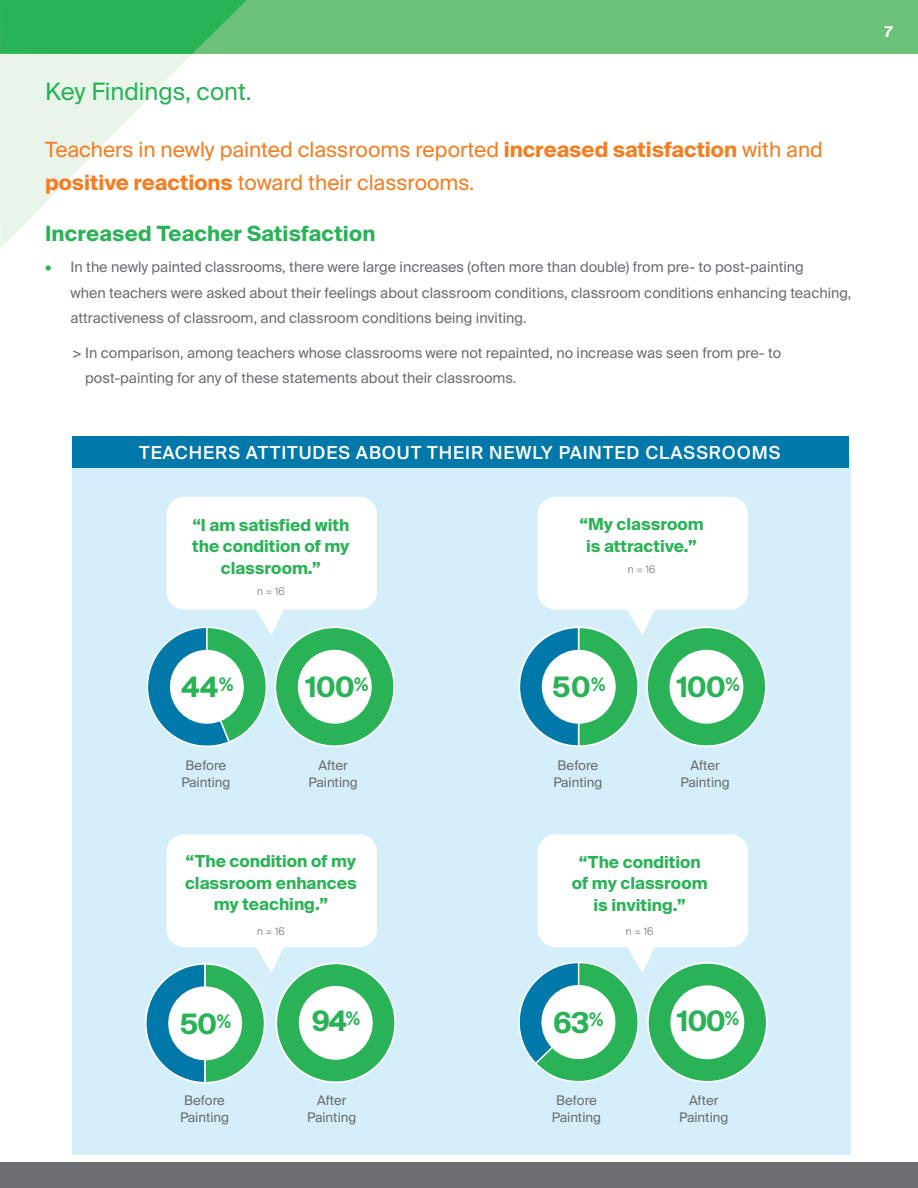
<style>
.page{position:relative;width:918px;height:1188px;background:#fff}
.page>*{position:absolute;margin:0;border:0;box-sizing:border-box;transform-origin:0 0}
.t1{font:700 28.95px "Suisse Intl";color:#2ab356}
.t2{font:700 28.2px "Suisse Intl";letter-spacing:-.04em;color:#2ab356}
.t3{font:24px "Suisse Intl";color:#2ab356}
.t4{font:21px/33px "Suisse Intl";color:#f47d21}
.t5{font:700 21px "Suisse Intl";letter-spacing:.01em;color:#2ab356}
.t6{font:500 18px "Suisse Intl";letter-spacing:.05em;color:#fff}
.t7{font:700 16.5px/21.6px "Suisse Intl";color:#2ab356;text-align:center}
.t8{font:700 15px "Suisse Intl";color:#fff}
.t9{font:14.4px/25.5px "Suisse Intl";color:#6c6d70}
.t10{font:13.2px/16.5px "Suisse Intl";color:#6c6d70;text-align:center}
.t11{font:300 10.5px "Suisse Intl";color:#6c6d70}
.s1{font-weight:700}
.s2{color:#2ab356}
</style>
<div class="page">
<div style="left:0;top:0;width:918px;height:54px;background:#6cc17b"></div>
<svg style="left:0;top:0;width:247px;height:249px"></svg>
<div style="left:0;top:1163px;width:918px;height:25px;background:#6c6d70"></div>
<div style="left:72px;top:458px;width:778px;height:697px;background:#d4eff9"></div>
<div style="left:276px;top:963px;width:119px;height:119px;background:#2ab356;border-radius:50%"></div>
<div style="left:648px;top:963px;width:119px;height:119px;background:#2ab356;border-radius:50%"></div>
<div style="left:647px;top:627px;width:119px;height:119px;background:#2ab356;border-radius:50%"></div>
<div style="left:275px;top:627px;width:119px;height:119px;background:#2ab356;border-radius:50%"></div>
<div style="left:72px;top:436px;width:776px;height:32px;background:#0078aa"></div>
<svg style="left:518px;top:497px;width:230px;height:250px"></svg>
<svg style="left:146px;top:497px;width:231px;height:250px"></svg>
<svg style="left:518px;top:834px;width:230px;height:249px"></svg>
<svg style="left:145px;top:834px;width:232px;height:250px"></svg>
<p class="t3" style="left:45px;top:77px;width:208px">Key Findings, cont.</p>
<p class="t4" style="left:45px;top:133px;width:779px">Teachers in newly painted classrooms reported <span class="s1">increased satisfaction</span> with and <span class="s1">positive reactions</span> toward their classrooms.</p>
<p class="t5" style="left:45px;top:221px;width:332px">Increased Teacher Satisfaction</p>
<p class="t9" style="left:70px;top:254px;width:783px;text-indent:-26px"><span class="s2">•</span> In the newly painted classrooms, there were large increases (often more than double) from pre- to post-painting<br>when teachers were asked about their feelings about classroom conditions, classroom conditions enhancing teaching, attractiveness of classroom, and classroom conditions being inviting.</p>
<p class="t9" style="left:85px;top:340px;width:698px;text-indent:-13px">&gt; In comparison, among teachers whose classrooms were not repainted, no increase was seen from pre- to post-painting for any of these statements about their classrooms.</p>
<p class="t6" style="left:139px;top:442px;width:643px">TEACHERS ATTITUDES ABOUT THEIR NEWLY PAINTED CLASSROOMS</p>
<p class="t7" style="left:192px;top:514px;width:159px">“I am satisfied with the condition of my classroom.”</p>
<p class="t11" style="left:257px;top:585px;width:29px">n = 16</p>
<p class="t7" style="left:579px;top:514px;width:126px">“My classroom is attractive.”</p>
<p class="t11" style="left:628px;top:563px;width:29px">n = 16</p>
<p class="t2" style="left:182px;top:671px;width:54px">44<sup>%</sup></p>
<p class="t2" style="left:305px;top:671px;width:65px">100<sup>%</sup></p>
<p class="t2" style="left:552px;top:671px;width:56px">50<sup>%</sup></p>
<p class="t2" style="left:676px;top:671px;width:65px">100<sup>%</sup></p>
<p class="t10" style="left:181px;top:757px;width:51px">Before<br>Painting</p>
<p class="t10" style="left:309px;top:757px;width:51px">After<br>Painting</p>
<p class="t10" style="left:553px;top:757px;width:51px">Before<br>Painting</p>
<p class="t10" style="left:681px;top:757px;width:51px">After<br>Painting</p>
<p class="t7" style="left:185px;top:851px;width:173px">“The condition of my classroom enhances my teaching.”</p>
<p class="t11" style="left:257px;top:925px;width:29px">n = 16</p>
<p class="t7" style="left:572px;top:851px;width:137px">“The condition of my classroom is inviting.”</p>
<p class="t11" style="left:626px;top:926px;width:29px">n = 16</p>
<p class="t2" style="left:179px;top:1008px;width:54px">50<sup>%</sup></p>
<p class="t2" style="left:312px;top:1005px;width:50px">94<sup>%</sup></p>
<p class="t1" style="left:553px;top:1006px;width:52px">63<sup>%</sup></p>
<p class="t2" style="left:677px;top:1005px;width:64px">100<sup>%</sup></p>
<p class="t10" style="left:180px;top:1092px;width:51px">Before<br>Painting</p>
<p class="t10" style="left:307px;top:1092px;width:51px">After<br>Painting</p>
<p class="t10" style="left:552px;top:1092px;width:51px">Before<br>Painting</p>
<p class="t10" style="left:679px;top:1092px;width:51px">After<br>Painting</p>
<p class="t8" style="left:885px;top:23px;width:9px">7</p>
</div>
